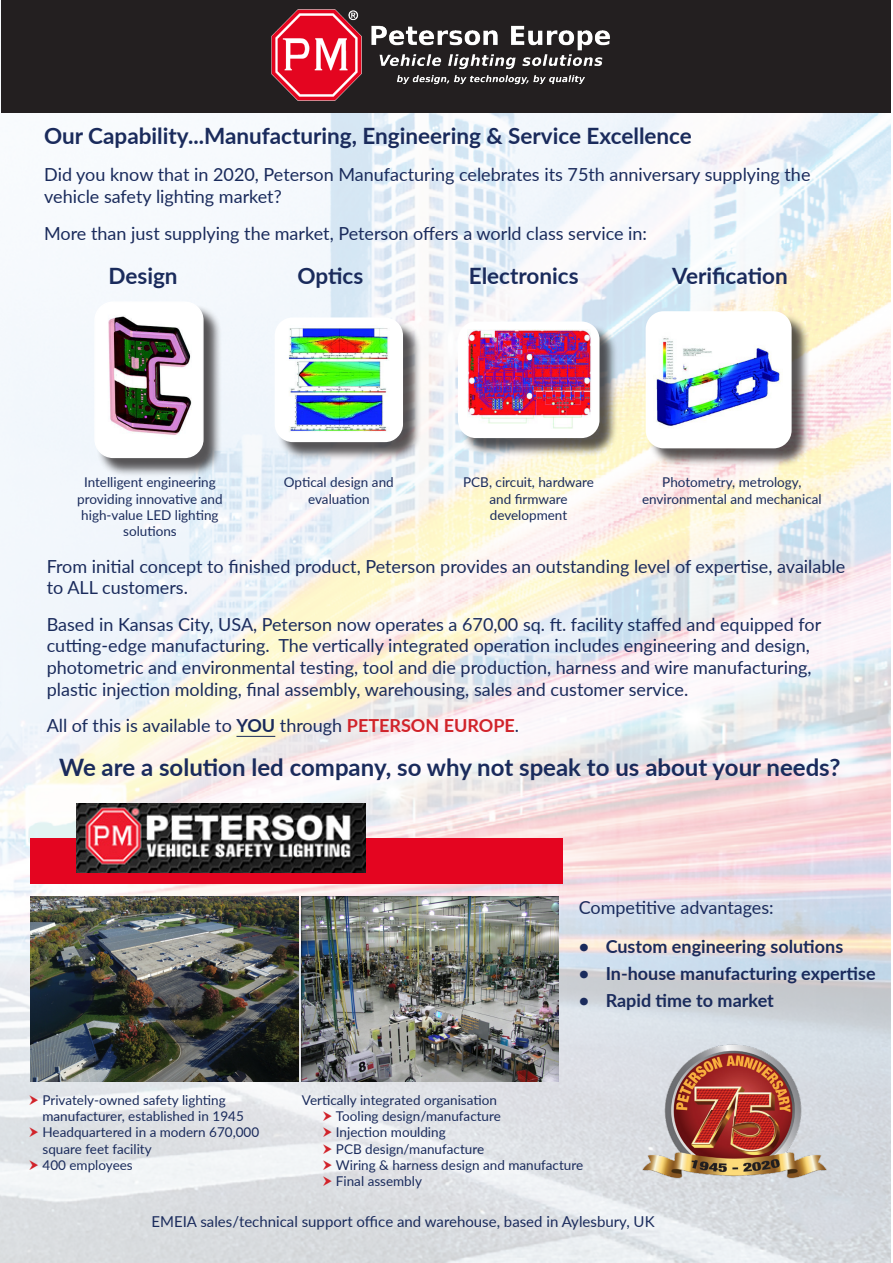
<style>
.page{position:relative;width:893px;height:1263px;background:#fff}
.page>*{position:absolute;margin:0;border:0;box-sizing:border-box;transform-origin:0 0}
.t1{font:700 24px "Lato";color:#1a2b5c}
.t2{font:700 22.5px "Lato";color:#1a2b5c}
.t3{font:18px/21.6px "Lato";color:#1a2b5c}
.t4{font:700 18px "Lato";color:#1a2b5c}
.t5{font:15px "Lato";color:#1a2b5c}
.t6{font:13.5px/16.2px "Lato";color:#1a2b5c;text-align:center}
.s1{font-weight:700}
.s2{font-weight:700;color:#d1232a}
</style>
<div class="page">
<img style="left:0;top:0;width:890px;height:1263px">
<div style="left:97px;top:304px;width:125px;height:172px;background:#231f20;opacity:.75"></div>
<div style="left:95px;top:302px;width:108px;height:155px;background:#fff;border-radius:18px"></div>
<div style="left:94px;top:301px;width:110px;height:157px;border:2px solid #fff;border-radius:18px"></div>
<img style="left:108px;top:316px;width:84px;height:119px">
<div style="left:277px;top:320px;width:145px;height:141px;background:#231f20;opacity:.75"></div>
<div style="left:275px;top:317px;width:128px;height:125px;background:#fff;border-radius:18px"></div>
<img style="left:288px;top:328px;width:101px;height:104px">
<div style="left:460px;top:324px;width:158px;height:133px;background:#231f20;opacity:.75"></div>
<div style="left:458px;top:321px;width:141px;height:117px;background:#fff;border-radius:18px"></div>
<img style="left:467px;top:329px;width:124px;height:100px">
<div style="left:648px;top:313px;width:162px;height:154px;background:#231f20;opacity:.75"></div>
<div style="left:646px;top:311px;width:146px;height:137px;background:#fff;border-radius:18px"></div>
<img style="left:656px;top:338px;width:125px;height:90px">
<hr style="left:236px;top:736px;width:39px;height:1px;background:#1a2b5c">
<img style="left:30px;top:896px;width:269px;height:185px">
<img style="left:301px;top:896px;width:257px;height:185px">
<div style="left:30px;top:838px;width:533px;height:45px;background:#e40520"></div>
<img style="left:77px;top:804px;width:288px;height:68px">
<img style="left:639px;top:1042px;width:194px;height:145px">
<div style="left:2px;top:0;width:889px;height:112px;background:#231f20"></div>
<img style="left:271px;top:9px;width:339px;height:92px">
<svg style="left:30px;top:1095px;width:8px;height:10px"></svg>
<svg style="left:30px;top:1127px;width:8px;height:10px"></svg>
<svg style="left:30px;top:1160px;width:8px;height:10px"></svg>
<svg style="left:323px;top:1111px;width:9px;height:10px"></svg>
<svg style="left:323px;top:1127px;width:9px;height:10px"></svg>
<svg style="left:323px;top:1144px;width:9px;height:9px"></svg>
<svg style="left:323px;top:1160px;width:9px;height:10px"></svg>
<svg style="left:323px;top:1176px;width:9px;height:10px"></svg>
<p class="t2" style="left:44px;top:119px;width:649px">Our Capability...Manufacturing, Engineering &amp; Service Excellence</p>
<p class="t3" style="left:44px;top:163px;width:768px">Did you know that in 2020, Peterson Manufacturing celebrates its 75th anniversary supplying the vehicle safety lighting market?</p>
<p class="t3" style="left:44px;top:222px;width:604px">More than just supplying the market, Peterson offers a world class service in:</p>
<p class="t2" style="left:108px;top:259px;width:71px">Design</p>
<p class="t2" style="left:297px;top:259px;width:67px">Optics</p>
<p class="t2" style="left:469px;top:259px;width:111px">Electronics</p>
<p class="t2" style="left:672px;top:259px;width:117px">Verification</p>
<p class="t6" style="left:77px;top:474px;width:147px">Intelligent engineering providing innovative and high-value LED lighting solutions</p>
<p class="t6" style="left:463px;top:474px;width:132px">PCB, circuit, hardware and firmware development</p>
<p class="t6" style="left:284px;top:474px;width:111px">Optical design and evaluation</p>
<p class="t6" style="left:642px;top:474px;width:181px">Photometry, metrology, environmental and mechanical</p>
<p class="t3" style="left:47px;top:554px;width:800px">From initial concept to finished product, Peterson provides an outstanding level of expertise, available to ALL customers.</p>
<p class="t3" style="left:47px;top:613px;width:776px">Based in Kansas City, USA, Peterson now operates a 670,00 sq. ft. facility staffed and equipped for cutting-edge manufacturing. The vertically integrated operation includes engineering and design, photometric and environmental testing, tool and die production, harness and wire manufacturing, plastic injection molding, final assembly, warehousing, sales and customer service.</p>
<p class="t3" style="left:47px;top:714px;width:474px">All of this is available to <span class="s1">YOU</span> through <span class="s2">PETERSON EUROPE</span>.</p>
<p class="t1" style="left:59px;top:750px;width:783px">We are a solution led company, so why not speak to us about your needs?</p>
<p class="t6" style="left:43px;top:1091px;width:203px;text-align:left">Privately-owned safety lighting manufacturer, established in 1945</p>
<p class="t6" style="left:43px;top:1124px;width:218px;text-align:left">Headquartered in a modern 670,000 square feet facility</p>
<p class="t6" style="left:43px;top:1156px;width:92px">400 employees</p>
<p class="t3" style="left:579px;top:896px;width:197px">Competitive advantages:</p>
<p class="t4" style="left:579px;top:933px;width:266px">• Custom engineering solutions</p>
<p class="t4" style="left:579px;top:960px;width:299px">• In-house manufacturing expertise</p>
<p class="t4" style="left:579px;top:987px;width:197px">• Rapid time to market</p>
<p class="t6" style="left:302px;top:1091px;width:196px">Vertically integrated organisation</p>
<p class="t6" style="left:336px;top:1107px;width:166px">Tooling design/manufacture</p>
<p class="t6" style="left:336px;top:1124px;width:111px">Injection moulding</p>
<p class="t6" style="left:336px;top:1140px;width:150px">PCB design/manufacture</p>
<p class="t6" style="left:336px;top:1156px;width:249px">Wiring &amp; harness design and manufacture</p>
<p class="t6" style="left:336px;top:1172px;width:88px">Final assembly</p>
<p class="t5" style="left:152px;top:1210px;width:505px">EMEIA sales/technical support office and warehouse, based in Aylesbury, UK</p>
</div>
